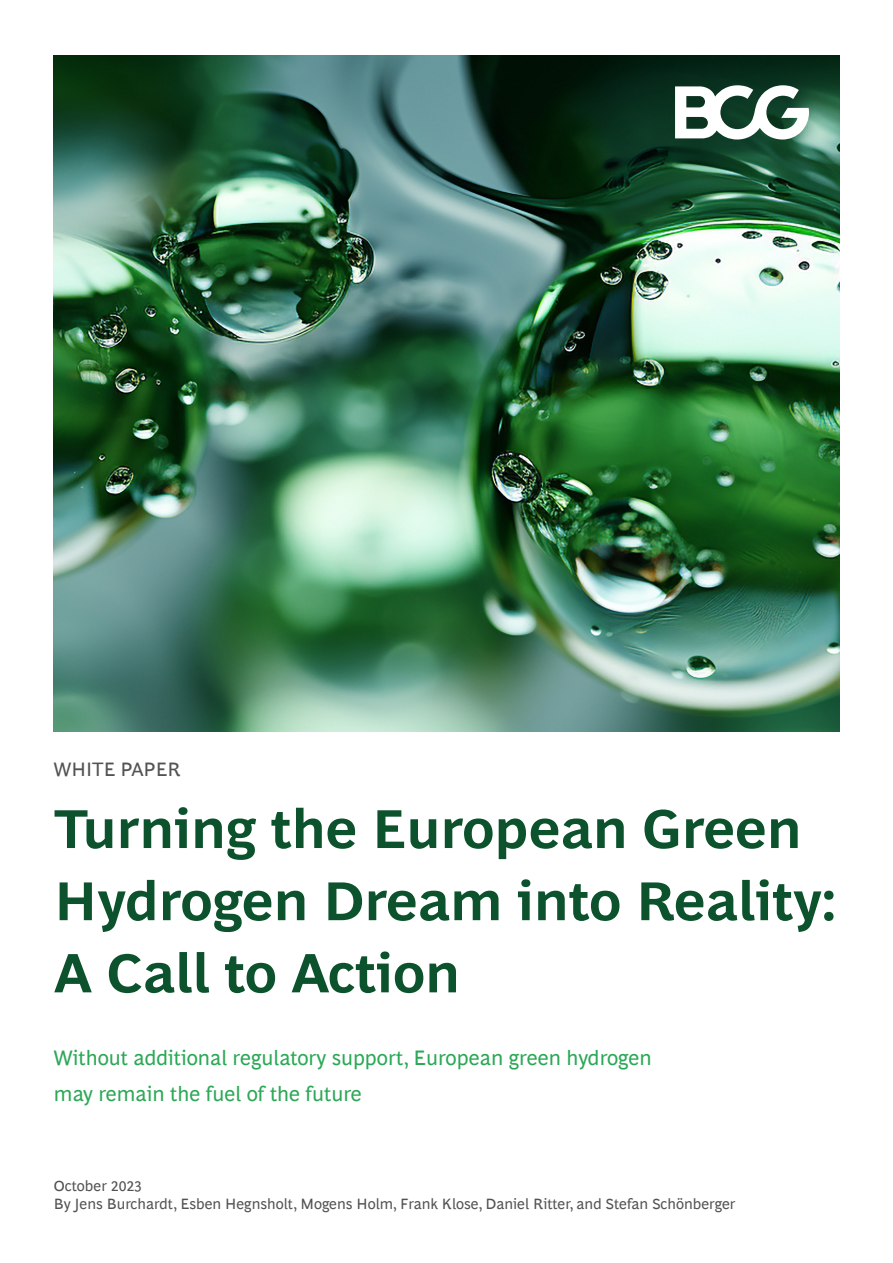
<style>
.page{position:relative;width:893px;height:1263px;background:#fff}
.page>*{position:absolute;margin:0;border:0;box-sizing:border-box;transform-origin:0 0}
.t1{font:700 55.5px/72.2px "Henderson BCG Sans";color:#0b522d}
.t2{font:21px/36.2px "Henderson BCG Sans";color:#2ba856}
.t3{font:19.5px "Henderson BCG Sans";color:#535353}
.t4{font:15px/18px "Henderson BCG Sans";color:#535353}
</style>
<div class="page">
<img style="left:54px;top:55px;width:785px;height:676px">
<svg style="left:675px;top:85px;width:134px;height:55px"></svg>
<h3 class="t3" style="left:54px;top:755px;width:128px">WHITE PAPER</h3>
<h1 class="t1" style="left:54px;top:788px;width:783px">Turning the European Green<br>Hydrogen Dream into Reality:<br>A Call to Action</h1>
<h2 class="t2" style="left:54px;top:1037px;width:599px">Without additional regulatory support, European green hydrogen may remain the fuel of the future</h2>
<p class="t4" style="left:54px;top:1175px;width:683px">October 2023<br>By Jens Burchardt, Esben Hegnsholt, Mogens Holm, Frank Klose, Daniel Ritter, and Stefan Schönberger</p>
</div>
